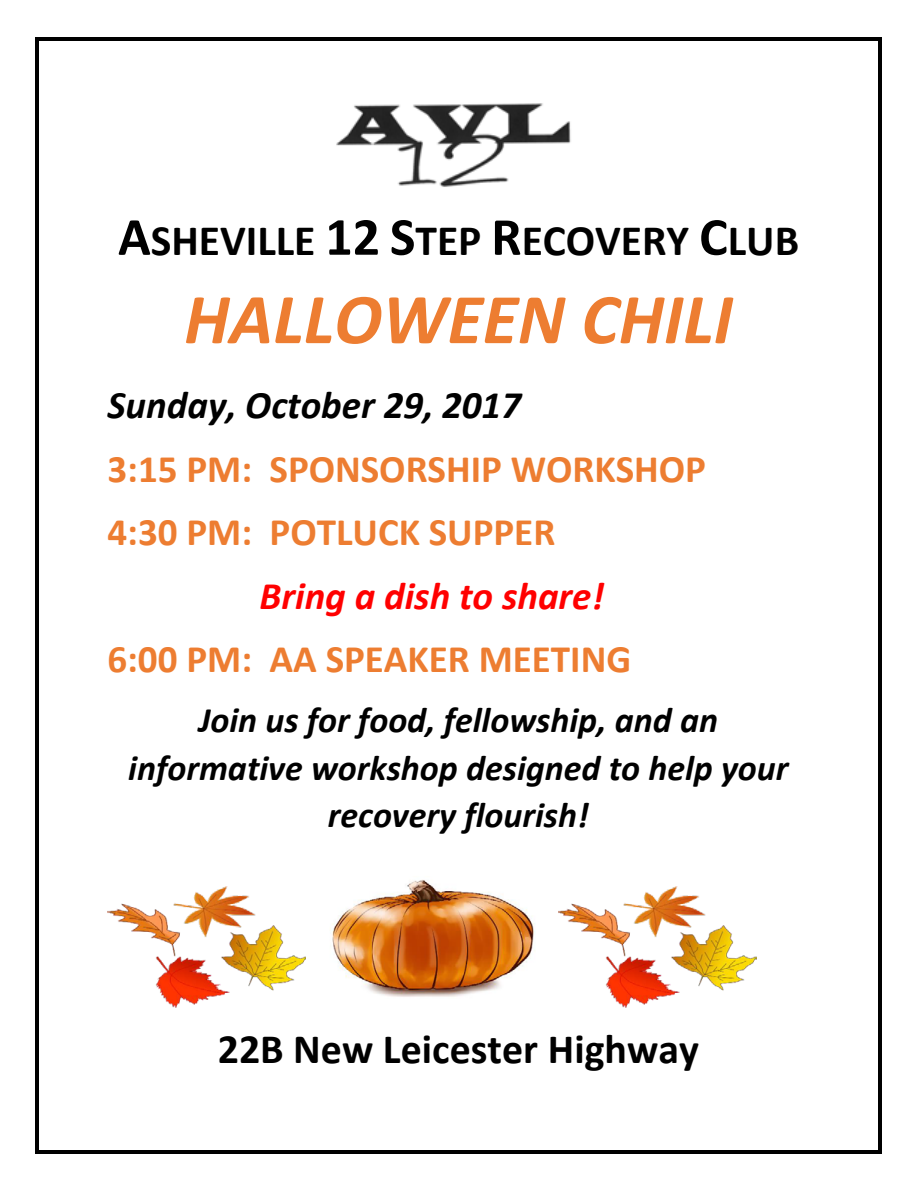
<style>
.page{position:relative;width:918px;height:1188px;background:#fff}
.page>*{position:absolute;margin:0;border:0;box-sizing:border-box;transform-origin:0 0}
.t1{font:italic 700 72px "Calibri";color:#ed7d31}
.t2{font:700 43.5px "Calibri";color:#000}
.t3{font:700 42px "Calibri";color:#000}
.t4{font:700 39px/63.4px "Calibri";color:#ed7d31}
.t5{font:italic 700 39px "Calibri";color:#000}
.t6{font:italic 700 39px "Calibri";color:#f00}
.t7{font:italic 700 36px/47.4px "Calibri";color:#000;text-align:center}
.s1{font-size:54px}
</style>
<div class="page">
<img style="left:336px;top:103px;width:235px;height:84px">
<img style="left:107px;top:887px;width:199px;height:120px">
<img style="left:558px;top:887px;width:198px;height:120px">
<img style="left:332px;top:880px;width:203px;height:117px">
<svg style="left:35px;top:38px;width:4px;height:3px"></svg>
<hr style="left:39px;top:38px;width:839px;height:3px;background:#000">
<svg style="left:878px;top:38px;width:4px;height:3px"></svg>
<hr style="left:35px;top:41px;width:4px;height:1110px;background:#000">
<hr style="left:878px;top:41px;width:4px;height:1110px;background:#000">
<svg style="left:35px;top:1151px;width:4px;height:3px"></svg>
<hr style="left:39px;top:1151px;width:839px;height:3px;background:#000">
<svg style="left:878px;top:1151px;width:4px;height:3px"></svg>
<p class="t2" style="left:118px;top:210px;width:683px"><span class="s1">A</span>SHEVILLE <span class="s1">12 S</span>TEP <span class="s1">R</span>ECOVERY <span class="s1">C</span>LUB</p>
<h1 class="t1" style="left:184px;top:268px;width:550px">HALLOWEEN CHILI</h1>
<p class="t5" style="left:107px;top:378px;width:415px">Sunday, October 29, 2017</p>
<p class="t4" style="left:107px;top:437px;width:600px">3:15 PM: SPONSORSHIP WORKSHOP<br>4:30 PM: POTLUCK SUPPER</p>
<p class="t6" style="left:260px;top:568px;width:346px">Bring a dish to share!</p>
<p class="t4" style="left:107px;top:627px;width:525px">6:00 PM: AA SPEAKER MEETING</p>
<p class="t7" style="left:128px;top:695px;width:662px">Join us for food, fellowship, and an informative workshop designed to help your recovery flourish!</p>
<p class="t3" style="left:218px;top:1020px;width:483px">22B New Leicester Highway</p>
</div>
